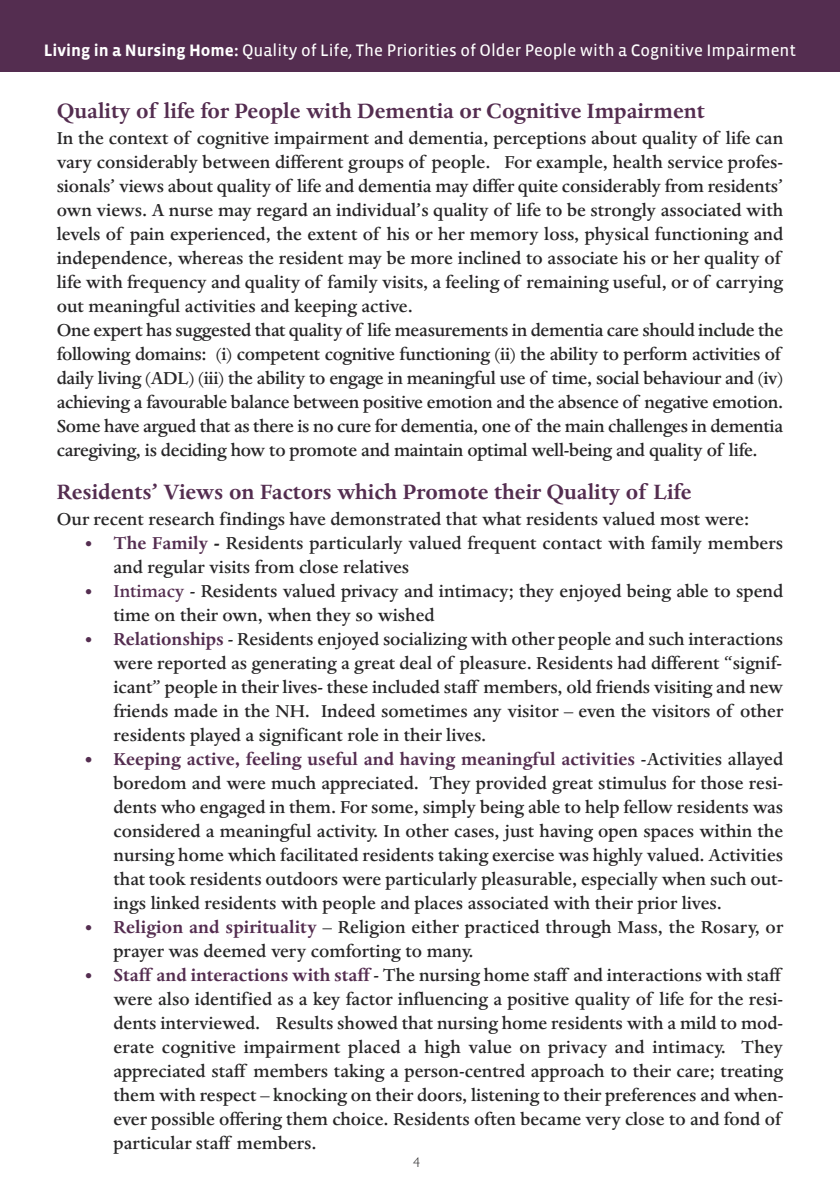
<style>
.page{position:relative;width:840px;height:1191px;background:#fff}
.page>*{position:absolute;margin:0;border:0;box-sizing:border-box;transform-origin:0 0}
.t1{font:700 24px "Dante";color:#542d50}
.t2{font:500 20px/24px "Dante";color:#272627}
.t3{font:17px "Vista Sans Reg";color:#fff}
.t4{font:300 14px "Gill Sans";color:#272627}
.s1{font-family:"Vista Sans";font-weight:700}
.s2{color:#542d50}
.s3{font-weight:700;color:#542d50}
.s4{font-weight:700}
</style>
<div class="page">
<div style="left:0;top:0;width:839px;height:72px;background:#542d50"></div>
<p class="t3" style="left:44px;top:43px;width:753px"><span class="s1">Living in a Nursing Home:</span> Quality of Life, The Priorities of Older People with a Cognitive Impairment</p>
<p class="t1" style="left:57px;top:102px;width:649px">Quality of life for People with Dementia or Cognitive Impairment</p>
<p class="t2" style="left:57px;top:128px;width:727px">In the context of cognitive impairment and dementia, perceptions about quality of life can vary considerably between different groups of people. For example, health service profes&shy;sionals’ views about quality of life and dementia may differ quite considerably from residents’ own views. A nurse may regard an individual’s quality of life to be strongly associated with levels of pain experienced, the extent of his or her memory loss, physical functioning and independence, whereas the resident may be more inclined to associate his or her quality of life with frequency and quality of family visits, a feeling of remaining useful, or of carrying out meaningful activities and keeping active.<br>One expert has suggested that quality of life measurements in dementia care should include the following domains: (i) competent cognitive functioning (ii) the ability to perform activities of daily living (ADL) (iii) the ability to engage in meaningful use of time, social behaviour and (iv) achieving a favourable balance between positive emotion and the absence of negative emotion.<br>Some have argued that as there is no cure for dementia, one of the main challenges in dementia caregiving, is deciding how to promote and maintain optimal well-being and quality of life.</p>
<p class="t1" style="left:57px;top:483px;width:636px">Residents’ Views on Factors which Promote their Quality of Life</p>
<p class="t2" style="left:57px;top:509px;width:693px">Our recent research findings have demonstrated that what residents valued most were:</p>
<p class="t2" style="left:113px;top:533px;width:670px;text-indent:-28px"><span class="s2">•</span> <span class="s3">The Family</span> <span class="s4">-</span> Residents particularly valued frequent contact with family members and regular visits from close relatives</p>
<p class="t2" style="left:113px;top:581px;width:670px;text-indent:-28px"><span class="s2">• Intimacy</span> - Residents valued privacy and intimacy; they enjoyed being able to spend time on their own, when they so wished</p>
<p class="t2" style="left:113px;top:629px;width:671px;text-align:justify;text-indent:-28px"><span class="s2">•</span> <span class="s3">Relationships</span> - Residents enjoyed socializing with other people and such interactions were reported as generating a great deal of pleasure. Residents had different “signif&shy;icant” people in their lives- these included staff members, old friends visiting and new friends made in the NH. Indeed sometimes any visitor – even the visitors of other residents played a significant role in their lives.</p>
<p class="t2" style="left:113px;top:749px;width:671px;text-align:justify;text-indent:-28px"><span class="s3">• Keeping active, feeling useful and having meaningful activities</span> -Activities allayed boredom and were much appreciated. They provided great stimulus for those resi&shy;dents who engaged in them. For some, simply being able to help fellow residents was considered a meaningful activity. In other cases, just having open spaces within the nursing home which facilitated residents taking exercise was highly valued. Activities that took residents outdoors were particularly pleasurable, especially when such out&shy;ings linked residents with people and places associated with their prior lives.</p>
<p class="t2" style="left:113px;top:917px;width:670px;text-indent:-28px"><span class="s2">•</span> <span class="s3">Religion and spirituality</span> – Religion either practiced through Mass, the Rosary, or prayer was deemed very comforting to many.</p>
<p class="t2" style="left:113px;top:965px;width:671px;text-indent:-28px"><span class="s2">•</span> <span class="s3">Staff and interactions with staff</span> - The nursing home staff and interactions with staff were also identified as a key factor influencing a positive quality of life for the resi&shy;dents interviewed. Results showed that nursing home residents with a mild to mod&shy;erate cognitive impairment placed a high value on privacy and intimacy. They appreciated staff members taking a person-centred approach to their care; treating them with respect – knocking on their doors, listening to their preferences and when&shy;ever possible offering them choice. Residents often became very close to and fond of particular staff members.</p>
<p class="t4" style="left:413px;top:1157px;width:8px">4</p>
</div>
